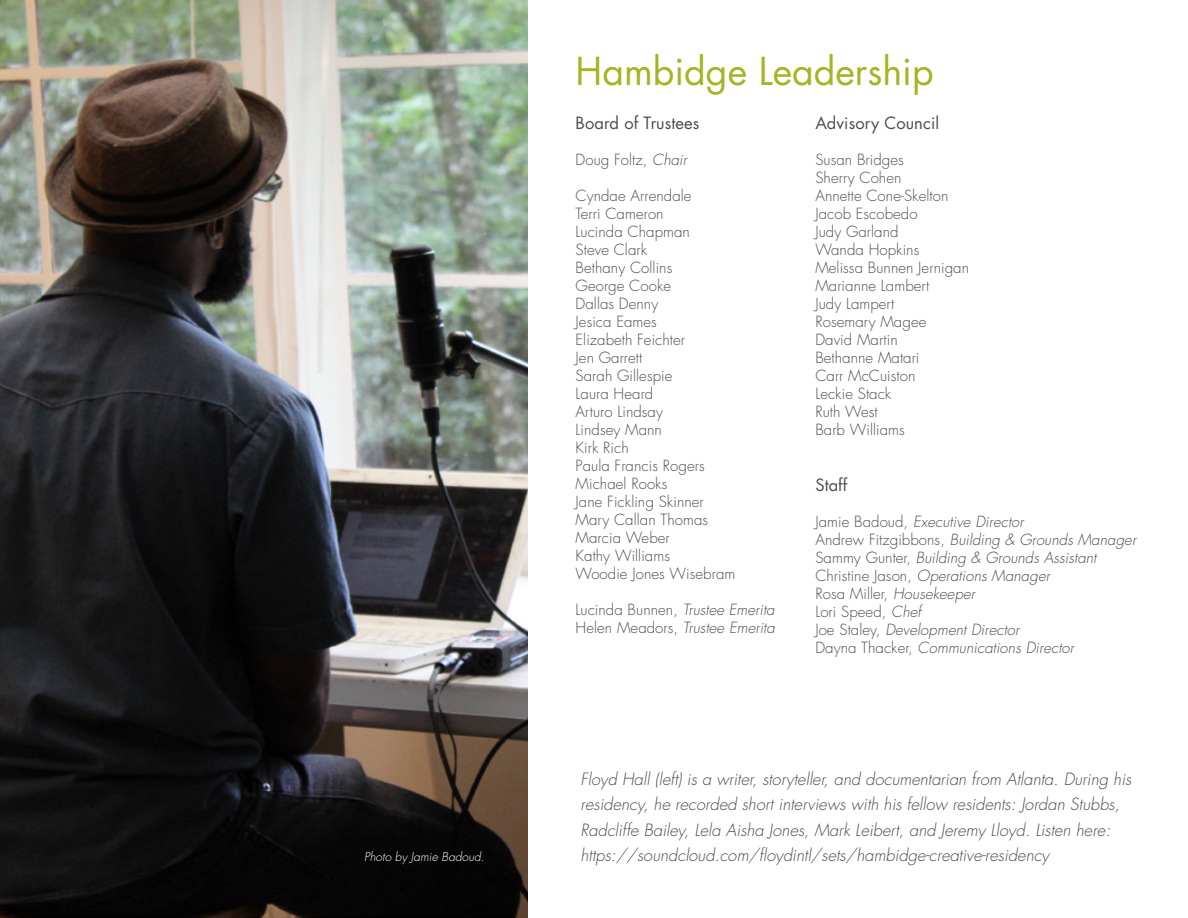
<style>
.page{position:relative;width:1188px;height:918px;background:#fff}
.page>*{position:absolute;margin:0;border:0;box-sizing:border-box;transform-origin:0 0}
.t1{font:37.5px "Futura Std";color:#a4b422}
.t2{font:italic 300 16.5px/25.5px "Futura Std";color:#4e4c4d}
.t3{font:16.5px "Futura Std";letter-spacing:.005em;color:#4e4c4d}
.t4{font:300 15px/18px "Futura Std";letter-spacing:.005em;color:#4e4c4d}
.t5{font:italic 300 15px/18px "Futura Std";letter-spacing:.005em;color:#4e4c4d}
.t6{font:italic 300 12px "Futura Std";color:#fff}
.s1{font-style:italic}
.s2{font-style:normal}
</style>
<div class="page">
<img style="left:0;top:0;width:527px;height:918px">
<h1 class="t1" style="left:576px;top:47px;width:360px">Hambidge Leadership</h1>
<p class="t3" style="left:576px;top:113px;width:125px">Board of Trustees</p>
<p class="t4" style="left:576px;top:151px;width:113px">Doug Foltz, <span class="s1">Chair</span></p>
<p class="t4" style="left:576px;top:187px;width:161px">Cyndae Arrendale<br>Terri Cameron<br>Lucinda Chapman<br>Steve Clark<br>Bethany Collins<br>George Cooke<br>Dallas Denny<br>Jesica Eames<br>Elizabeth Feichter<br>Jen Garrett<br>Sarah Gillespie<br>Laura Heard<br>Arturo Lindsay<br>Lindsey Mann<br>Kirk Rich<br>Paula Francis Rogers<br>Michael Rooks<br>Jane Fickling Skinner<br>Mary Callan Thomas<br>Marcia Weber<br>Kathy Williams<br>Woodie Jones Wisebram</p>
<p class="t5" style="left:576px;top:601px;width:201px"><span class="s2">Lucinda Bunnen,</span> Trustee Emerita<br><span class="s2">Helen Meadors,</span> Trustee Emerita</p>
<p class="t3" style="left:815px;top:113px;width:125px">Advisory Council</p>
<p class="t4" style="left:815px;top:151px;width:155px">Susan Bridges<br>Sherry Cohen<br>Annette Cone-Skelton<br>Jacob Escobedo<br>Judy Garland<br>Wanda Hopkins<br>Melissa Bunnen Jernigan<br>Marianne Lambert<br>Judy Lampert<br>Rosemary Magee<br>David Martin<br>Bethanne Matari<br>Carr McCuiston<br>Leckie Stack<br>Ruth West<br>Barb Williams</p>
<p class="t3" style="left:815px;top:475px;width:34px">Staff</p>
<p class="t5" style="left:815px;top:513px;width:322px"><span class="s2">Jamie Badoud,</span> Executive Director<br><span class="s2">Andrew Fitzgibbons,</span> Building &amp; Grounds Manager <span class="s2">Sammy Gunter,</span> Building &amp; Grounds Assistant <span class="s2">Christine Jason,</span> Operations Manager<br><span class="s2">Rosa Miller,</span> Housekeeper<br><span class="s2">Lori Speed,</span> Chef<br><span class="s2">Joe Staley,</span> Development Director<br><span class="s2">Dayna Thacker,</span> Communications Director</p>
<p class="t2" style="left:580px;top:766px;width:552px">Floyd Hall (left) is a writer, storyteller, and documentarian from Atlanta. During his residency, he recorded short interviews with his fellow residents: Jordan Stubbs,<br>Radcliffe Bailey, Lela Aisha Jones, Mark Leibert, and Jeremy Lloyd. Listen here:</p>
<p class="t6" style="left:364px;top:849px;width:122px">Photo by Jamie Badoud.</p>
<p class="t2" style="left:580px;top:843px;width:470px">https://soundcloud.com/floydintl/sets/hambidge-creative-residency</p>
</div>
